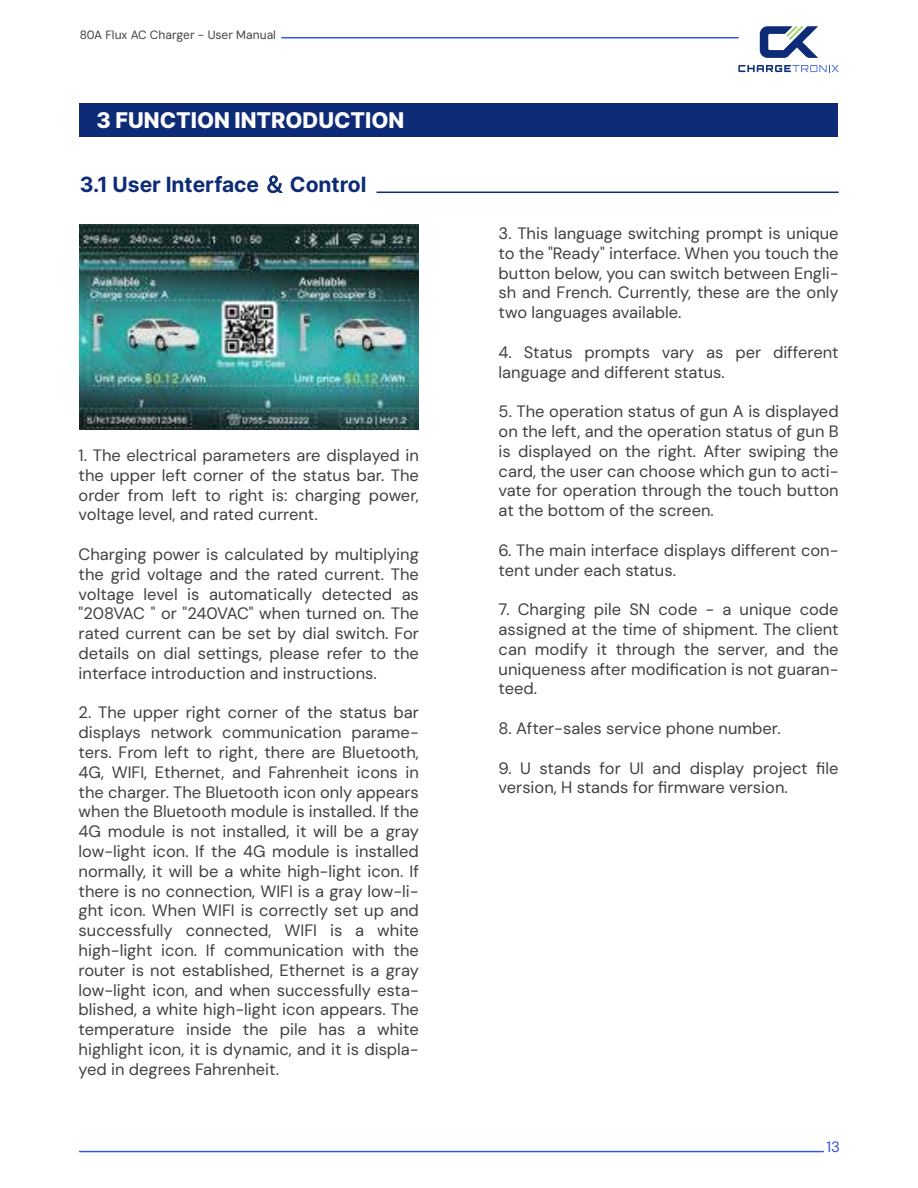
<style>
.page{position:relative;width:918px;height:1188px;background:#fff}
.page>*{position:absolute;margin:0;border:0;box-sizing:border-box;transform-origin:0 0}
.t1{font:800 21.6px "Inter";color:#fff}
.t2{font:700 21px "Inter";color:#0d2b76}
.t3{font:16.5px/19.8px "DM Sans 9 pt";color:#404041;text-align:justify}
.t4{font:15px "DM Sans 9 pt";color:#3458da}
.t5{font:12px "DM Sans 9 pt";color:#404041}
.s1{font-family:"Koz Go Pr 6 N";font-weight:400}
</style>
<div class="page">
<hr style="left:80px;top:1151px;width:743px;height:1px;background:#3458da">
<img style="left:80px;top:225px;width:338px;height:205px">
<svg style="left:267px;top:175px;width:16px;height:19px"></svg>
<div style="left:79px;top:103px;width:759px;height:34px;background:#0d2b76"></div>
<hr style="left:376px;top:192px;width:463px;height:1px;background:#0d2b76">
<hr style="left:282px;top:37px;width:456px;height:1px;background:#3458da">
<svg style="left:738px;top:65px;width:101px;height:7px"></svg>
<svg style="left:760px;top:26px;width:58px;height:32px"></svg>
<p class="t5" style="left:80px;top:28px;width:198px">80A Flux AC Charger - User Manual</p>
<h1 class="t1" style="left:96px;top:105px;width:309px">3 FUNCTION INTRODUCTION</h1>
<p class="t2" style="left:80px;top:169px;width:288px">3.1 User Interface <span class="s1">＆</span> Control</p>
<p class="t3" style="left:79px;top:445px;width:342px">1. The electrical parameters are displayed in the upper left corner of the status bar. The order from left to right is: charging power, voltage level, and rated current.</p>
<p class="t3" style="left:79px;top:544px;width:342px">Charging power is calculated by multiplying the grid voltage and the rated current. The voltage level is automatically detected as "208VAC " or "240VAC" when turned on. The rated current can be set by dial switch. For details on dial settings, please refer to the interface introduction and instructions.</p>
<p class="t3" style="left:79px;top:703px;width:342px">2. The upper right corner of the status bar displays network communication parame&shy;ters. From left to right, there are Bluetooth, 4G, WIFI, Ethernet, and Fahrenheit icons in the charger. The Bluetooth icon only appears when the Bluetooth module is installed. If the 4G module is not installed, it will be a gray low-light icon. If the 4G module is installed normally, it will be a white high-light icon. If there is no connection, WIFI is a gray low-li&shy;ght icon. When WIFI is correctly set up and successfully connected, WIFI is a white high-light icon. If communication with the router is not established, Ethernet is a gray low-light icon, and when successfully esta&shy;blished, a white high-light icon appears. The temperature inside the pile has a white highlight icon, it is dynamic, and it is displa&shy;yed in degrees Fahrenheit.</p>
<p class="t3" style="left:499px;top:223px;width:342px">3. This language switching prompt is unique to the "Ready" interface. When you touch the button below, you can switch between Engli&shy;sh and French. Currently, these are the only two languages available.</p>
<p class="t3" style="left:499px;top:342px;width:342px">4. Status prompts vary as per different language and different status.</p>
<p class="t3" style="left:499px;top:401px;width:342px">5. The operation status of gun A is displayed on the left, and the operation status of gun B is displayed on the right. After swiping the card, the user can choose which gun to acti&shy;vate for operation through the touch button at the bottom of the screen.</p>
<p class="t3" style="left:499px;top:540px;width:342px">6. The main interface displays different con&shy;tent under each status.</p>
<p class="t3" style="left:499px;top:599px;width:342px">7. Charging pile SN code - a unique code assigned at the time of shipment. The client can modify it through the server, and the uniqueness after modification is not guaran&shy;teed.</p>
<p class="t3" style="left:499px;top:718px;width:284px">8. After-sales service phone number.</p>
<p class="t3" style="left:499px;top:758px;width:342px">9. U stands for Ul and display project file version, H stands for firmware version.</p>
<p class="t4" style="left:826px;top:1138px;width:15px">13</p>
</div>
